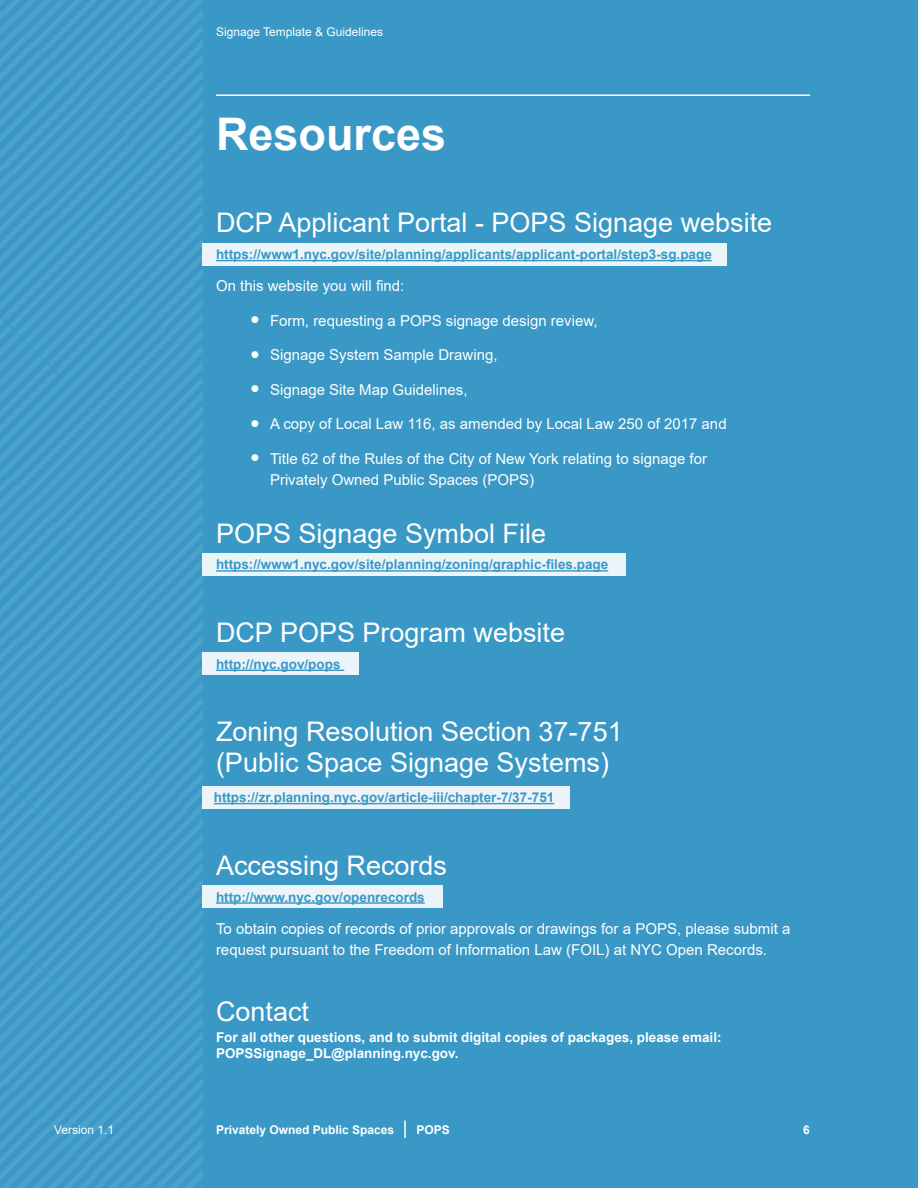
<style>
.page{position:relative;width:918px;height:1188px;background:#3998c6}
.page>*{position:absolute;margin:0;border:0;box-sizing:border-box;transform-origin:0 0}
.t1{font:700 45px "Arial";color:#fff}
.t2{font:27px/30.8px "Arial";color:#fff}
.t3{font:15px/21px "Arial";color:#fff}
.t4{font:700 13.5px "Arial";color:#3998c6}
.t5{font:700 13.5px/16.5px "Arial";color:#fff}
.t6{font:12px "Arial";color:#fff}
.t7{font:700 12px "Arial";color:#fff}
.s1{font-weight:900;font-size:21px}
</style>
<div class="page">
<div style="left:0;top:0;width:202px;height:1188px;background:#429cc8"></div>
<svg style="left:404px;top:1121px;width:2px;height:17px"></svg>
<hr style="left:216px;top:94px;width:594px;height:2px;background:#fff">
<svg style="left:202px;top:243px;width:525px;height:23px;background:#e6f2f8"></svg>
<hr style="left:216px;top:260px;width:496px;height:1px;background:#3998c6">
<div style="left:202px;top:885px;width:241px;height:23px;background:#eaf4f9"></div>
<hr style="left:216px;top:902px;width:209px;height:2px;background:#3998c6">
<div style="left:202px;top:553px;width:424px;height:23px;background:#eaf4f9"></div>
<hr style="left:216px;top:570px;width:392px;height:2px;background:#3998c6">
<div style="left:202px;top:653px;width:157px;height:22px;background:#eaf4f9"></div>
<hr style="left:216px;top:670px;width:128px;height:1px;background:#3998c6">
<svg style="left:202px;top:786px;width:368px;height:23px;background:#e6f2f8"></svg>
<hr style="left:214px;top:803px;width:340px;height:1px;background:#3998c6">
<p class="t6" style="left:216px;top:23px;width:169px">Signage Template &amp; Guidelines</p>
<h1 class="t1" style="left:216px;top:102px;width:232px">Resources</h1>
<h2 class="t2" style="left:216px;top:207px;width:558px">DCP Applicant Portal - POPS Signage website</h2>
<p class="t4" style="left:216px;top:245px;width:497px">https://www1.nyc.gov/site/planning/applicants/applicant-portal/step3-sg.page</p>
<p class="t3" style="left:216px;top:276px;width:190px">On this website you will find:</p>
<p class="t3" style="left:250px;top:310px;width:349px"><span class="s1">•</span> Form, requesting a POPS signage design review,</p>
<p class="t3" style="left:250px;top:345px;width:249px"><span class="s1">•</span> Signage System Sample Drawing,</p>
<p class="t3" style="left:250px;top:379px;width:219px"><span class="s1">•</span> Signage Site Map Guidelines,</p>
<p class="t3" style="left:250px;top:414px;width:478px"><span class="s1">•</span> A copy of Local Law 116, as amended by Local Law 250 of 2017 and</p>
<p class="t3" style="left:270px;top:448px;width:439px;text-indent:-20px"><span class="s1">•</span> Title 62 of the Rules of the City of New York relating to signage for<br>Privately Owned Public Spaces (POPS)</p>
<h2 class="t2" style="left:216px;top:518px;width:332px">POPS Signage Symbol File</h2>
<p class="t4" style="left:216px;top:555px;width:394px">https://www1.nyc.gov/site/planning/zoning/graphic-files.page</p>
<h2 class="t2" style="left:216px;top:617px;width:351px">DCP POPS Program website</h2>
<p class="t4" style="left:216px;top:655px;width:126px">http://nyc.gov/pops</p>
<h2 class="t2" style="left:216px;top:716px;width:408px">Zoning Resolution Section 37-751 (Public Space Signage Systems)</h2>
<p class="t4" style="left:214px;top:788px;width:342px">https://zr.planning.nyc.gov/article-iii/chapter-7/37-751</p>
<h2 class="t2" style="left:216px;top:850px;width:233px">Accessing Records</h2>
<p class="t4" style="left:216px;top:887px;width:210px">http://www.nyc.gov/openrecords</p>
<p class="t3" style="left:216px;top:918px;width:576px">To obtain copies of records of prior approvals or drawings for a POPS, please submit a request pursuant to the Freedom of Information Law (FOIL) at NYC Open Records.</p>
<h2 class="t2" style="left:216px;top:996px;width:95px">Contact</h2>
<p class="t5" style="left:216px;top:1029px;width:507px">For all other questions, and to submit digital copies of packages, please email:<br>POPSSignage_DL@planning.nyc.gov.</p>
<p class="t7" style="left:216px;top:1121px;width:180px">Privately Owned Public Spaces</p>
<p class="t7" style="left:416px;top:1121px;width:35px">POPS</p>
<p class="t6" style="left:54px;top:1122px;width:62px">Version 1.1</p>
<p class="t7" style="left:803px;top:1121px;width:8px">6</p>
</div>
